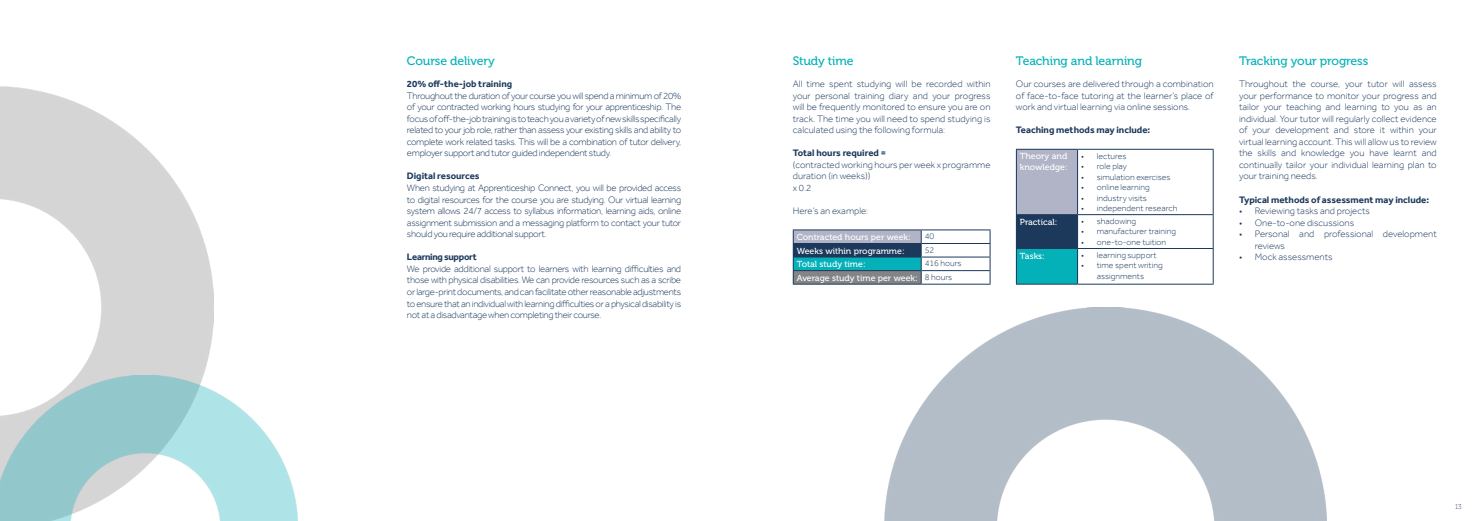
<style>
.page{position:relative;width:1474px;height:521px;background:#fff}
.page>*{position:absolute;margin:0;border:0;box-sizing:border-box;transform-origin:0 0}
.t1{font:12.25px "Museo 500";letter-spacing:-.01em;color:#04b1b9}
.t2{font:300 9.62px/11.5px "Effra";color:#1c395c;text-align:justify}
.t3{font:700 9.62px "Effra";color:#1c395c}
.t4{font:700 9.62px "Effra";letter-spacing:-.03em;color:#1c395c}
.t5{font:300 8.75px/10.5px "Effra";color:#1c395c;text-align:center}
.t6{font:8.75px/10.5px "Museo 500";color:#fff}
.t7{font:7px "Museo 100";color:#1c395c}
.s1{font-family:"Effra";font-weight:300;color:#1c395c}
</style>
<div class="page">
<div style="left:793px;top:230px;width:128px;height:13px;background:#b1b4c6"></div>
<div style="left:793px;top:243px;width:128px;height:14px;background:#1c395c"></div>
<div style="left:793px;top:257px;width:128px;height:14px;background:#04b1b9"></div>
<div style="left:793px;top:271px;width:128px;height:13px;background:#828487"></div>
<hr style="left:792px;top:229px;width:129px;height:1px;background:#1c395c">
<hr style="left:921px;top:229px;width:69px;height:1px;background:#1c395c">
<hr style="left:921px;top:243px;width:69px;height:1px;background:#1c395c">
<hr style="left:792px;top:257px;width:129px;height:1px;background:#1c395c">
<hr style="left:921px;top:257px;width:69px;height:1px;background:#1c395c">
<hr style="left:792px;top:270px;width:129px;height:1px;background:#1c395c">
<svg style="left:792px;top:230px;width:1px;height:54px"></svg>
<hr style="left:921px;top:270px;width:69px;height:1px;background:#1c395c">
<svg style="left:920px;top:230px;width:1px;height:54px"></svg>
<svg style="left:989px;top:230px;width:1px;height:54px"></svg>
<hr style="left:792px;top:284px;width:129px;height:1px;background:#1c395c">
<hr style="left:921px;top:284px;width:69px;height:1px;background:#1c395c">
<div style="left:1016px;top:149px;width:61px;height:66px;background:#b1b4c6"></div>
<div style="left:1016px;top:215px;width:61px;height:33px;background:#1c395c"></div>
<div style="left:1016px;top:248px;width:61px;height:36px;background:#04b1b9"></div>
<hr style="left:1015px;top:149px;width:62px;height:1px;background:#1c395c">
<hr style="left:1015px;top:150px;width:1px;height:64px;background:#1c395c">
<hr style="left:1077px;top:149px;width:136px;height:1px;background:#1c395c">
<hr style="left:1077px;top:150px;width:1px;height:64px;background:#1c395c">
<hr style="left:1212px;top:150px;width:1px;height:64px;background:#1c395c">
<hr style="left:1015px;top:214px;width:62px;height:1px;background:#1c395c">
<hr style="left:1015px;top:215px;width:1px;height:33px;background:#1c395c">
<hr style="left:1077px;top:214px;width:136px;height:1px;background:#1c395c">
<hr style="left:1077px;top:215px;width:1px;height:33px;background:#1c395c">
<hr style="left:1212px;top:215px;width:1px;height:33px;background:#1c395c">
<hr style="left:1015px;top:248px;width:62px;height:1px;background:#1c395c">
<hr style="left:1015px;top:249px;width:1px;height:35px;background:#1c395c">
<hr style="left:1077px;top:248px;width:136px;height:1px;background:#1c395c">
<hr style="left:1077px;top:249px;width:1px;height:35px;background:#1c395c">
<hr style="left:1212px;top:249px;width:1px;height:35px;background:#1c395c">
<hr style="left:1015px;top:284px;width:62px;height:1px;background:#1c395c">
<hr style="left:1077px;top:284px;width:136px;height:1px;background:#1c395c">
<img style="left:0;top:87px;width:213px;height:289px">
<img style="left:0;top:376px;width:298px;height:145px">
<img style="left:884px;top:308px;width:442px;height:213px">
<p class="t1" style="left:407px;top:54px;width:89px">Course delivery</p>
<p class="t3" style="left:407px;top:78px;width:107px">20% off-the-job training</p>
<p class="t2" style="left:407px;top:89px;width:276px">Throughout the duration of your course you will spend a minimum of 20% of your contracted working hours studying for your apprenticeship. The focus of off-the-job training is to teach you a variety of new skills specifically related to your job role, rather than assess your existing skills and ability to complete work related tasks. This will be a combination of tutor delivery, employer support and tutor guided independent study.</p>
<p class="t3" style="left:407px;top:170px;width:74px">Digital resources</p>
<p class="t2" style="left:407px;top:182px;width:276px">When studying at Apprenticeship Connect, you will be provided access to digital resources for the course you are studying. Our virtual learning system allows 24/7 access to syllabus information, learning aids, online assignment submission and a messaging platform to contact your tutor should you require additional support.</p>
<p class="t4" style="left:407px;top:251px;width:71px">Learning support</p>
<p class="t2" style="left:407px;top:263px;width:276px">We provide additional support to learners with learning difficulties and those with physical disabilities. We can provide resources such as a scribe or large-print documents, and can facilitate other reasonable adjustments to ensure that an individual with learning difficulties or a physical disability is not at a disadvantage when completing their course.</p>
<p class="t1" style="left:792px;top:54px;width:62px">Study time</p>
<p class="t2" style="left:792px;top:78px;width:199px">All time spent studying will be recorded within your personal training diary and your progress will be frequently monitored to ensure you are on track. The time you will need to spend studying is calculated using the following formula:</p>
<p class="t3" style="left:792px;top:147px;width:95px">Total hours required =</p>
<p class="t2" style="left:792px;top:159px;width:199px;text-align:left">(contracted working hours per week x programme duration (in weeks))<br>x 0.2</p>
<p class="t2" style="left:792px;top:205px;width:77px">Here’s an example:</p>
<p class="t6" style="left:796px;top:232px;width:115px">Contracted hours per week:</p>
<p class="t5" style="left:924px;top:231px;width:11px">40</p>
<p class="t6" style="left:796px;top:245px;width:109px">Weeks within programme:</p>
<p class="t5" style="left:924px;top:244px;width:11px">52</p>
<p class="t6" style="left:796px;top:259px;width:70px">Total study time:</p>
<p class="t5" style="left:924px;top:258px;width:38px">416 hours</p>
<p class="t6" style="left:796px;top:273px;width:157px">Average study time per week: <span class="s1">8 hours</span></p>
<p class="t1" style="left:1015px;top:54px;width:128px">Teaching and learning</p>
<p class="t2" style="left:1015px;top:78px;width:199px">Our courses are delivered through a combination of face-to-face tutoring at the learner’s place of work and virtual learning via online sessions.</p>
<p class="t3" style="left:1015px;top:124px;width:136px">Teaching methods may include:</p>
<p class="t6" style="left:1019px;top:151px;width:49px">Theory and knowledge:</p>
<p class="t5" style="left:1081px;top:150px;width:47px">• lectures</p>
<p class="t5" style="left:1081px;top:161px;width:47px">• role play</p>
<p class="t5" style="left:1081px;top:171px;width:91px">• simulation exercises</p>
<p class="t5" style="left:1081px;top:182px;width:70px">• online learning</p>
<p class="t5" style="left:1081px;top:192px;width:67px">• industry visits</p>
<p class="t5" style="left:1081px;top:203px;width:98px">• independent research</p>
<p class="t6" style="left:1019px;top:217px;width:39px">Practical:</p>
<p class="t5" style="left:1081px;top:216px;width:57px">• shadowing</p>
<p class="t5" style="left:1081px;top:226px;width:96px">• manufacturer training</p>
<p class="t5" style="left:1081px;top:237px;width:87px">• one-to-one tuition</p>
<p class="t6" style="left:1019px;top:250px;width:26px">Tasks:</p>
<p class="t5" style="left:1081px;top:249px;width:77px">• learning support</p>
<p class="t5" style="left:1081px;top:260px;width:83px">• time spent writing assignments</p>
<p class="t1" style="left:1239px;top:54px;width:131px">Tracking your progress</p>
<p class="t2" style="left:1239px;top:78px;width:199px">Throughout the course, your tutor will assess your performance to monitor your progress and tailor your teaching and learning to you as an individual. Your tutor will regularly collect evidence of your development and store it within your virtual learning account. This will allow us to review the skills and knowledge you have learnt and continually tailor your individual learning plan to your training needs.</p>
<p class="t3" style="left:1239px;top:194px;width:191px">Typical methods of assessment may include:</p>
<p class="t2" style="left:1239px;top:205px;width:132px">• Reviewing tasks and projects</p>
<p class="t2" style="left:1239px;top:217px;width:116px">• One-to-one discussions</p>
<p class="t2" style="left:1254px;top:228px;width:183px;text-indent:-16px">• Personal and professional development reviews</p>
<p class="t2" style="left:1239px;top:251px;width:95px">• Mock assessments</p>
<p class="t7" style="left:1454px;top:502px;width:8px">13</p>
</div>
